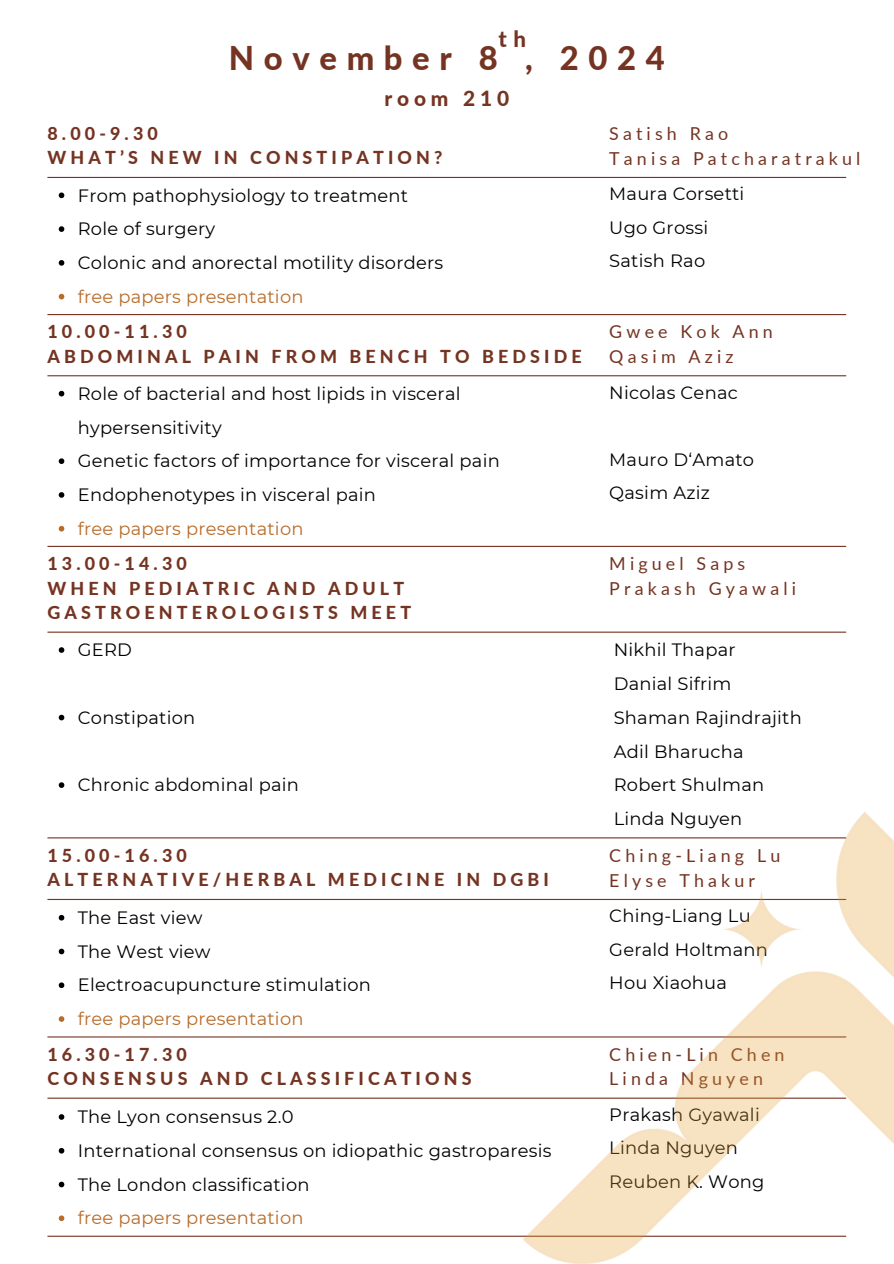
<style>
.page{position:relative;width:894px;height:1264px;background:#fff}
.page>*{position:absolute;margin:0;border:0;box-sizing:border-box;transform-origin:0 0}
.t1{font:800 32.7px "Lato";letter-spacing:.295em;color:#753422}
.t2{font:800 22.2px "Lato";color:#753422}
.t3{font:800 20.85px "Lato";letter-spacing:.23em;color:#753422}
.t4{font:17.85px/33.8px "Montserrat";letter-spacing:.015em;color:#000}
.t5{font:800 17.85px/24.6px "Lato";letter-spacing:.23em;color:#753422}
.t6{font:17.85px "Lato";letter-spacing:.23em;color:#753422}
.t7{font:17.85px "Montserrat";letter-spacing:.015em;color:#b86c2a}
</style>
<div class="page">
<hr style="left:47px;top:314px;width:798px;height:1px;background:#753422">
<hr style="left:47px;top:177px;width:798px;height:1px;background:#753422">
<svg style="left:59px;top:192px;width:5px;height:6px"></svg>
<svg style="left:59px;top:226px;width:5px;height:6px"></svg>
<svg style="left:59px;top:260px;width:5px;height:6px"></svg>
<svg style="left:59px;top:294px;width:5px;height:5px"></svg>
<hr style="left:47px;top:546px;width:798px;height:1px;background:#753422">
<hr style="left:47px;top:375px;width:798px;height:1px;background:#753422">
<svg style="left:59px;top:391px;width:5px;height:5px"></svg>
<svg style="left:59px;top:458px;width:5px;height:6px"></svg>
<svg style="left:59px;top:492px;width:5px;height:6px"></svg>
<svg style="left:59px;top:526px;width:5px;height:5px"></svg>
<hr style="left:47px;top:837px;width:798px;height:1px;background:#753422">
<hr style="left:47px;top:631px;width:798px;height:1px;background:#753422">
<svg style="left:59px;top:647px;width:5px;height:6px"></svg>
<svg style="left:59px;top:714px;width:5px;height:6px"></svg>
<svg style="left:59px;top:782px;width:5px;height:6px"></svg>
<hr style="left:47px;top:1036px;width:798px;height:1px;background:#753422">
<hr style="left:47px;top:898px;width:798px;height:2px;background:#753422">
<svg style="left:59px;top:914px;width:5px;height:6px"></svg>
<svg style="left:59px;top:948px;width:5px;height:6px"></svg>
<svg style="left:59px;top:982px;width:5px;height:6px"></svg>
<svg style="left:59px;top:1016px;width:5px;height:5px"></svg>
<hr style="left:47px;top:1097px;width:798px;height:1px;background:#753422">
<svg style="left:59px;top:1114px;width:5px;height:5px"></svg>
<svg style="left:59px;top:1148px;width:5px;height:5px"></svg>
<svg style="left:59px;top:1181px;width:5px;height:6px"></svg>
<svg style="left:59px;top:1215px;width:5px;height:6px"></svg>
<hr style="left:47px;top:1235px;width:798px;height:1px;background:#753422">
<img style="left:484px;top:812px;width:409px;height:451px">
<p class="t2" style="left:498px;top:25px;width:29px">t h</p>
<p class="t1" style="left:229px;top:38px;width:437px">November 8 , 2024</p>
<h2 class="t3" style="left:384px;top:86px;width:126px">room 210</h2>
<h3 class="t5" style="left:47px;top:120px;width:396px">8.00-9.30<br>WHAT’S NEW IN CONSTIPATION?</h3>
<p class="t4" style="left:78px;top:178px;width:332px">From pathophysiology to treatment</p>
<p class="t4" style="left:78px;top:212px;width:139px">Role of surgery</p>
<p class="t4" style="left:78px;top:246px;width:367px">Colonic and anorectal motility disorders</p>
<p class="t7" style="left:78px;top:285px;width:227px">free papers presentation</p>
<h3 class="t5" style="left:47px;top:319px;width:535px">10.00-11.30<br>ABDOMINAL PAIN FROM BENCH TO BEDSIDE</h3>
<p class="t4" style="left:78px;top:376px;width:384px">Role of bacterial and host lipids in visceral hypersensitivity</p>
<p class="t4" style="left:78px;top:444px;width:423px">Genetic factors of importance for visceral pain</p>
<p class="t4" style="left:78px;top:478px;width:299px">Endophenotypes in visceral pain</p>
<p class="t7" style="left:78px;top:517px;width:227px">free papers presentation</p>
<h3 class="t5" style="left:47px;top:551px;width:365px">13.00-14.30<br>WHEN PEDIATRIC AND ADULT<br>GASTROENTEROLOGISTS MEET</h3>
<p class="t4" style="left:78px;top:633px;width:56px">GERD</p>
<p class="t4" style="left:78px;top:700px;width:119px">Constipation</p>
<p class="t4" style="left:78px;top:768px;width:222px">Chronic abdominal pain</p>
<p class="t5" style="left:47px;top:842px;width:503px">15.00-16.30<br>ALTERNATIVE/HERBAL MEDICINE IN DGBI</p>
<p class="t4" style="left:78px;top:900px;width:126px">The East view</p>
<p class="t4" style="left:78px;top:934px;width:134px">The West view</p>
<p class="t4" style="left:78px;top:968px;width:294px">Electroacupuncture stimulation</p>
<p class="t7" style="left:78px;top:1007px;width:227px">free papers presentation</p>
<p class="t5" style="left:47px;top:1041px;width:425px">16.30-17.30<br>CONSENSUS AND CLASSIFICATIONS</p>
<p class="t4" style="left:78px;top:1099px;width:217px">The Lyon consensus 2.0</p>
<p class="t4" style="left:78px;top:1133px;width:475px">International consensus on idiopathic gastroparesis</p>
<p class="t4" style="left:78px;top:1167px;width:233px">The London classification</p>
<p class="t7" style="left:78px;top:1207px;width:227px">free papers presentation</p>
<h1 class="t6" style="left:609px;top:122px;width:120px">Satish Rao</h1>
<h2 class="t6" style="left:609px;top:147px;width:252px">Tanisa Patcharatrakul</h2>
<p class="t4" style="left:609px;top:177px;width:137px">Maura Corsetti</p>
<p class="t4" style="left:609px;top:210px;width:100px">Ugo Grossi</p>
<p class="t4" style="left:609px;top:244px;width:97px">Satish Rao</p>
<p class="t6" style="left:609px;top:321px;width:165px">Gwee Kok Ann</p>
<p class="t6" style="left:609px;top:345px;width:126px">Qasim Aziz</p>
<p class="t4" style="left:609px;top:375px;width:130px">Nicolas Cenac</p>
<p class="t4" style="left:609px;top:442px;width:146px">Mauro D‘Amato</p>
<p class="t4" style="left:609px;top:476px;width:102px">Qasim Aziz</p>
<p class="t6" style="left:609px;top:552px;width:137px">Miguel Saps</p>
<p class="t6" style="left:609px;top:577px;width:188px">Prakash Gyawali</p>
<p class="t4" style="left:613px;top:633px;width:123px">Nikhil Thapar</p>
<p class="t4" style="left:613px;top:666px;width:119px">Danial Sifrim</p>
<p class="t4" style="left:613px;top:700px;width:189px">Shaman Rajindrajith</p>
<p class="t4" style="left:613px;top:734px;width:131px">Adil Bharucha</p>
<p class="t4" style="left:613px;top:768px;width:152px">Robert Shulman</p>
<p class="t4" style="left:613px;top:801px;width:130px">Linda Nguyen</p>
<p class="t6" style="left:609px;top:844px;width:172px">Ching-Liang Lu</p>
<p class="t6" style="left:609px;top:869px;width:147px">Elyse Thakur</p>
<h3 class="t4" style="left:609px;top:899px;width:143px">Ching-Liang Lu</h3>
<p class="t4" style="left:609px;top:932px;width:160px">Gerald Holtmann</p>
<p class="t4" style="left:609px;top:965px;width:119px">Hou Xiaohua</p>
<p class="t6" style="left:609px;top:1043px;width:177px">Chien-Lin Chen</p>
<p class="t6" style="left:609px;top:1067px;width:155px">Linda Nguyen</p>
<h3 class="t4" style="left:609px;top:1097px;width:152px">Prakash Gyawali</h3>
<p class="t4" style="left:609px;top:1131px;width:130px">Linda Nguyen</p>
<p class="t4" style="left:609px;top:1164px;width:156px">Reuben K. Wong</p>
</div>
